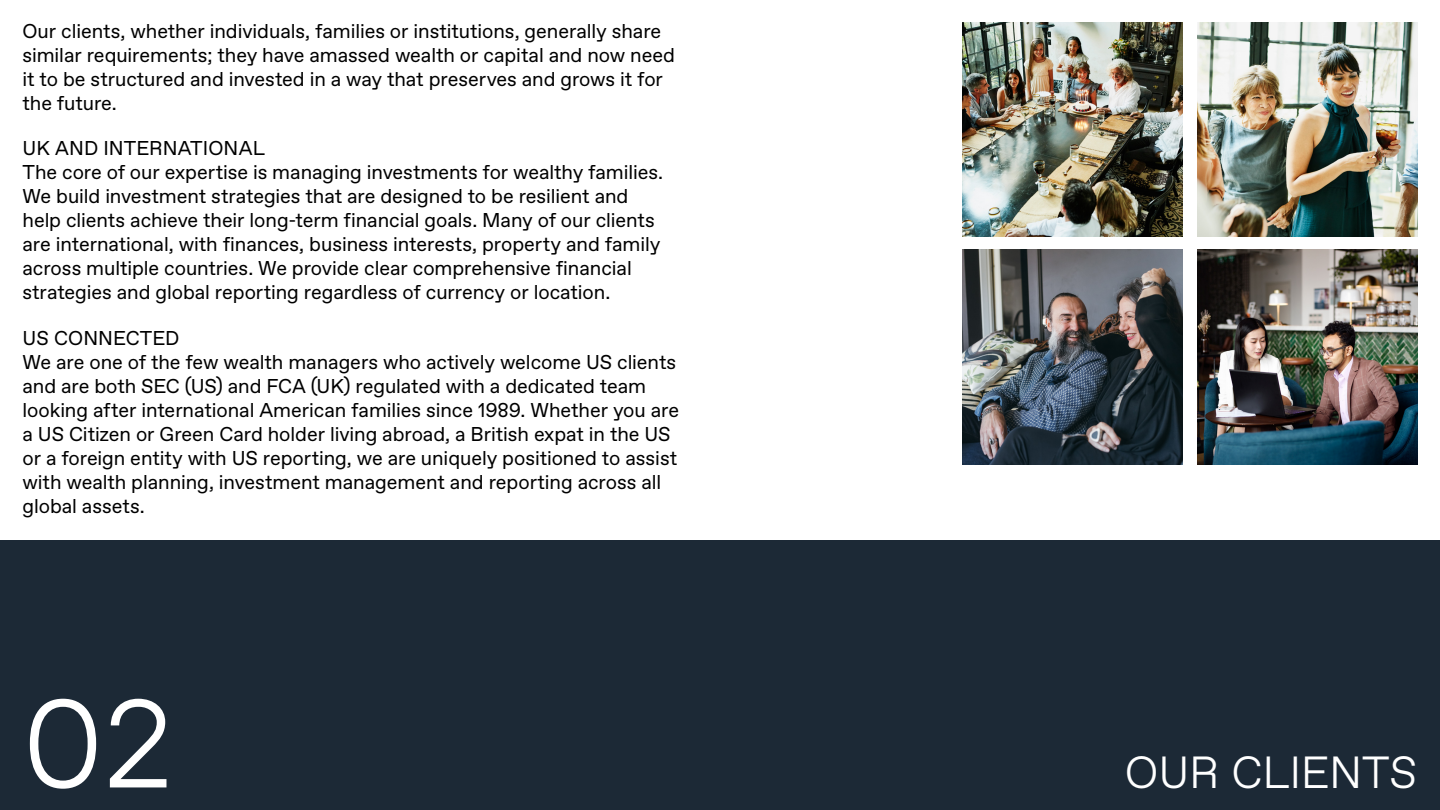
<style>
.page{position:relative;width:1440px;height:810px;background:#fff}
.page>*{position:absolute;margin:0;border:0;box-sizing:border-box;transform-origin:0 0}
.t1{font:300 125px "Favorit Std";color:#fff}
.t2{font:300 45px "Favorit Std";letter-spacing:-.005em;color:#fff}
.t3{font:20px/24px "Favorit Std";letter-spacing:-.005em;color:#000}
</style>
<div class="page">
<div style="left:0;top:541px;width:1440px;height:269px;background:#1c2936"></div>
<img style="left:1198px;top:23px;width:220px;height:214px">
<img style="left:1198px;top:250px;width:220px;height:214px">
<img style="left:962px;top:22px;width:220px;height:215px">
<img style="left:962px;top:250px;width:220px;height:214px">
<p class="t3" style="left:22px;top:19px;width:654px">Our clients, whether individuals, families or institutions, generally share similar requirements; they have amassed wealth or capital and now need it to be structured and invested in a way that preserves and grows it for the future.</p>
<p class="t3" style="left:22px;top:136px;width:642px">UK AND INTERNATIONAL<br>The core of our expertise is managing investments for wealthy families.<br>We build investment strategies that are designed to be resilient and help clients achieve their long-term financial goals. Many of our clients are international, with finances, business interests, property and family across multiple countries. We provide clear comprehensive financial strategies and global reporting regardless of currency or location.</p>
<p class="t3" style="left:22px;top:325px;width:658px">US CONNECTED<br>We are one of the few wealth managers who actively welcome US clients and are both SEC (US) and FCA (UK) regulated with a dedicated team looking after international American families since 1989. Whether you are a US Citizen or Green Card holder living abroad, a British expat in the US or a foreign entity with US reporting, we are uniquely positioned to assist with wealth planning, investment management and reporting across all global assets.</p>
<h1 class="t1" style="left:22px;top:660px;width:152px">02</h1>
<h2 class="t2" style="left:1125px;top:742px;width:294px">OUR CLIENTS</h2>
</div>
